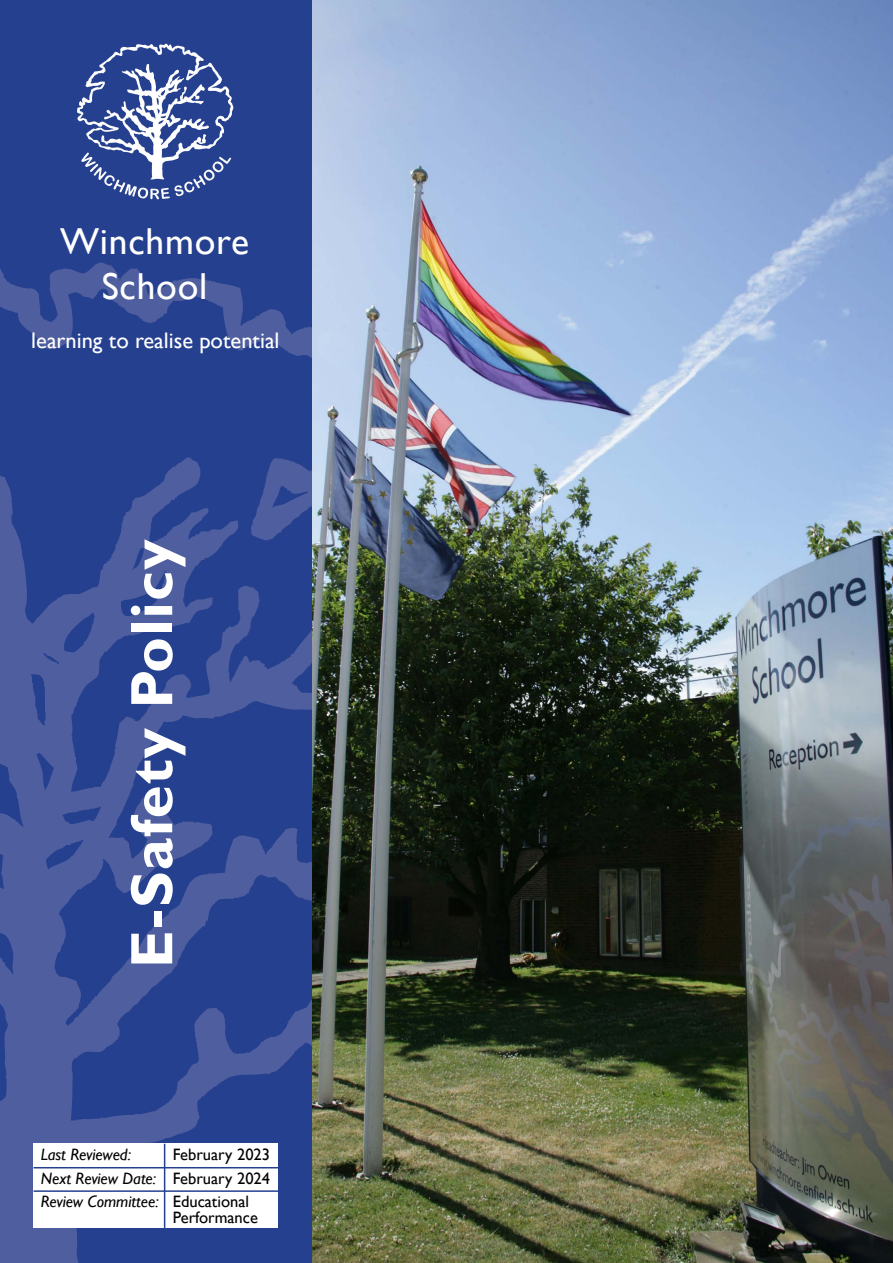
<style>
.page{position:relative;width:893px;height:1263px;background:#fff}
.page>*{position:absolute;margin:0;border:0;box-sizing:border-box;transform-origin:0 0}
.t1{font:700 60px "Gill Sans";letter-spacing:.02em;color:#fff}
.t2{font:37.5px/45px "Gill Sans";letter-spacing:.02em;color:#fff;text-align:center}
.t3{font:22.5px "Gill Sans";color:#fff}
.t4{font:16.5px/24px "Gill Sans";color:#000;text-align:right}
.t5{font:italic 16.5px "Gill Sans";color:#000}
.s1{font-style:italic}
</style>
<div class="page">
<svg style="left:0;top:0;width:312px;height:1263px;background:#344b94"></svg>
<img style="left:0;top:263px;width:312px;height:156px">
<img style="left:77px;top:44px;width:87px;height:87px">
<img style="left:312px;top:0;width:581px;height:1263px">
<div style="left:34px;top:1144px;width:244px;height:84px;background:#fff"></div>
<hr style="left:34px;top:1167px;width:244px;height:1px;background:#25408f">
<hr style="left:34px;top:1190px;width:244px;height:2px;background:#25408f">
<hr style="left:164px;top:1144px;width:1px;height:84px;background:#25408f">
<h2 class="t2" style="left:60px;top:220px;width:190px">Winchmore<br>School</h2>
<h3 class="t3" style="left:31px;top:328px;width:250px">learning to realise potential</h3>
<h1 class="t1" style="left:116px;top:968px;width:430px;rotate:-90deg">E-Safety Policy</h1>
<p class="t4" style="left:41px;top:1143px;width:231px">February 2023<br><span class="s1">Next Review Date:</span> February 2024</p>
<p class="t4" style="left:173px;top:1193px;width:87px;line-height:16.5px;text-align:left;text-indent:-132px"><span class="s1">Review Committee:</span> Educational<br>Performance</p>
<p class="t5" style="left:41px;top:1145px;width:92px">Last Reviewed:</p>
</div>
